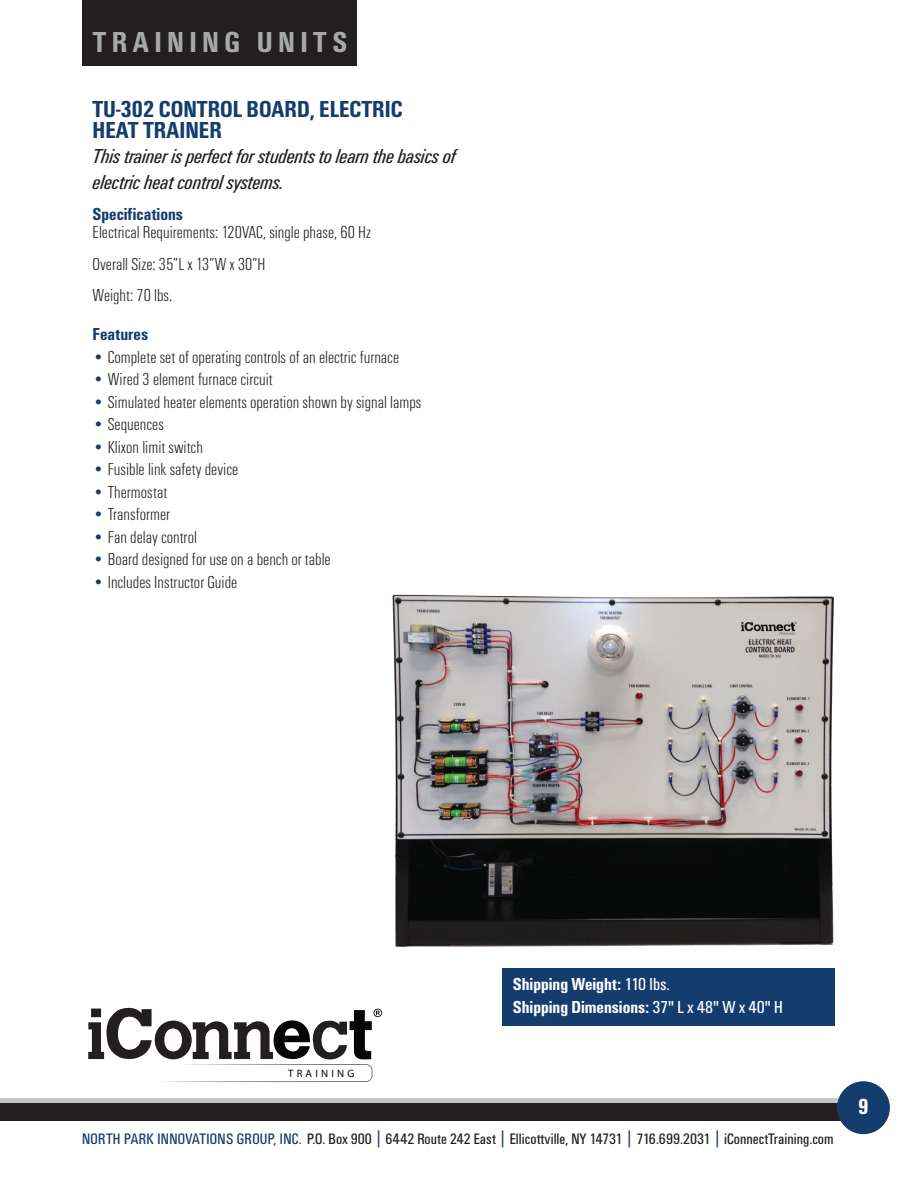
<style>
.page{position:relative;width:918px;height:1188px;background:#fff}
.page>*{position:absolute;margin:0;border:0;box-sizing:border-box;transform-origin:0 0}
.t1{font:700 condensed 30px "Unitus T";letter-spacing:.18em;color:#a6a8aa}
.t2{font:700 condensed 24px/21px "Unitus T";color:#143d6e}
.t3{font:700 condensed 22.5px "Unitus T";color:#fff}
.t4{font:italic condensed 21px/25.5px "Unitus T";color:#231f20}
.t5{font:300 condensed 18px/31.5px "Unitus T";color:#231f20}
.t6{font:700 condensed 18px/22.5px "Unitus T";color:#fff}
.t7{font:700 condensed 18px "Unitus T";color:#143d6e}
.t8{font:condensed 15.75px "Unitus T";color:#231f20}
.t9{font:300 expanded 10.65px "Helvetica Neue";letter-spacing:.3em;color:#040503}
.s1{color:#143d6e}
.s2{font-weight:400}
.s3{font-size:20.4px;color:#143d6e}
</style>
<div class="page">
<div style="left:0;top:1098px;width:864px;height:15px;background:#c5c5c6"></div>
<div style="left:0;top:1103px;width:864px;height:17px;background:#231f20"></div>
<div style="left:837px;top:1081px;width:53px;height:53px;background:#143d6e;border-radius:50%"></div>
<div style="left:82px;top:0;width:274px;height:66px;background:#231f20"></div>
<svg style="left:88px;top:1007px;width:294px;height:53px"></svg>
<div style="left:145px;top:1064px;width:227px;height:18px;border:1px solid #fff;border-radius:6px"></div>
<img style="left:392px;top:594px;width:442px;height:354px">
<div style="left:502px;top:968px;width:333px;height:58px;background:#143d6e"></div>
<h1 class="t1" style="left:93px;top:25px;width:256px">TRAINING UNITS</h1>
<h2 class="t2" style="left:93px;top:98px;width:312px">TU-302 CONTROL BOARD, ELECTRIC<br>HEAT TRAINER</h2>
<p class="t4" style="left:93px;top:143px;width:365px">This trainer is perfect for students to learn the basics of electric heat control systems.</p>
<p class="t7" style="left:93px;top:204px;width:92px">Specifications</p>
<p class="t5" style="left:93px;top:216px;width:280px">Electrical Requirements: 120VAC, single phase, 60 Hz<br>Overall Size: 35”L x 13”W x 30”H<br>Weight: 70 lbs.</p>
<p class="t7" style="left:93px;top:324px;width:57px">Features</p>
<p class="t5" style="left:93px;top:341px;width:308px"><span class="s1">•</span> Complete set of operating controls of an electric furnace</p>
<p class="t5" style="left:93px;top:363px;width:182px"><span class="s1">•</span> Wired 3 element furnace circuit</p>
<p class="t5" style="left:93px;top:386px;width:330px"><span class="s1">•</span> Simulated heater elements operation shown by signal lamps</p>
<p class="t5" style="left:93px;top:408px;width:73px"><span class="s1">•</span> Sequences</p>
<p class="t5" style="left:93px;top:431px;width:112px"><span class="s1">•</span> Klixon limit switch</p>
<p class="t5" style="left:93px;top:453px;width:147px"><span class="s1">•</span> Fusible link safety device</p>
<p class="t5" style="left:93px;top:476px;width:76px"><span class="s1">•</span> Thermostat</p>
<p class="t5" style="left:93px;top:498px;width:79px"><span class="s1">•</span> Transformer</p>
<p class="t5" style="left:93px;top:521px;width:106px"><span class="s1">•</span> Fan delay control</p>
<p class="t5" style="left:93px;top:543px;width:240px"><span class="s1">•</span> Board designed for use on a bench or table</p>
<p class="t5" style="left:93px;top:566px;width:146px"><span class="s1">•</span> Includes Instructor Guide</p>
<p class="t9" style="left:288px;top:1067px;width:68px">TRAINING</p>
<p class="t6" style="left:513px;top:973px;width:272px">Shipping Weight: <span class="s2">110 lbs.<br></span>Shipping Dimensions: <span class="s2">37" L x 48" W x 40" H</span></p>
<p class="t8" style="left:82px;top:1130px;width:753px"><span class="s1">NORTH PARK INNOVATIONS GROUP, INC.</span> P.O. Box 900 <span class="s3">|</span> 6442 Route 242 East <span class="s3">|</span> Ellicottville, NY 14731 <span class="s3">|</span> 716.699.2031 <span class="s3">|</span> iConnectTraining.com</p>
<p class="t3" style="left:858px;top:1093px;width:12px">9</p>
</div>
